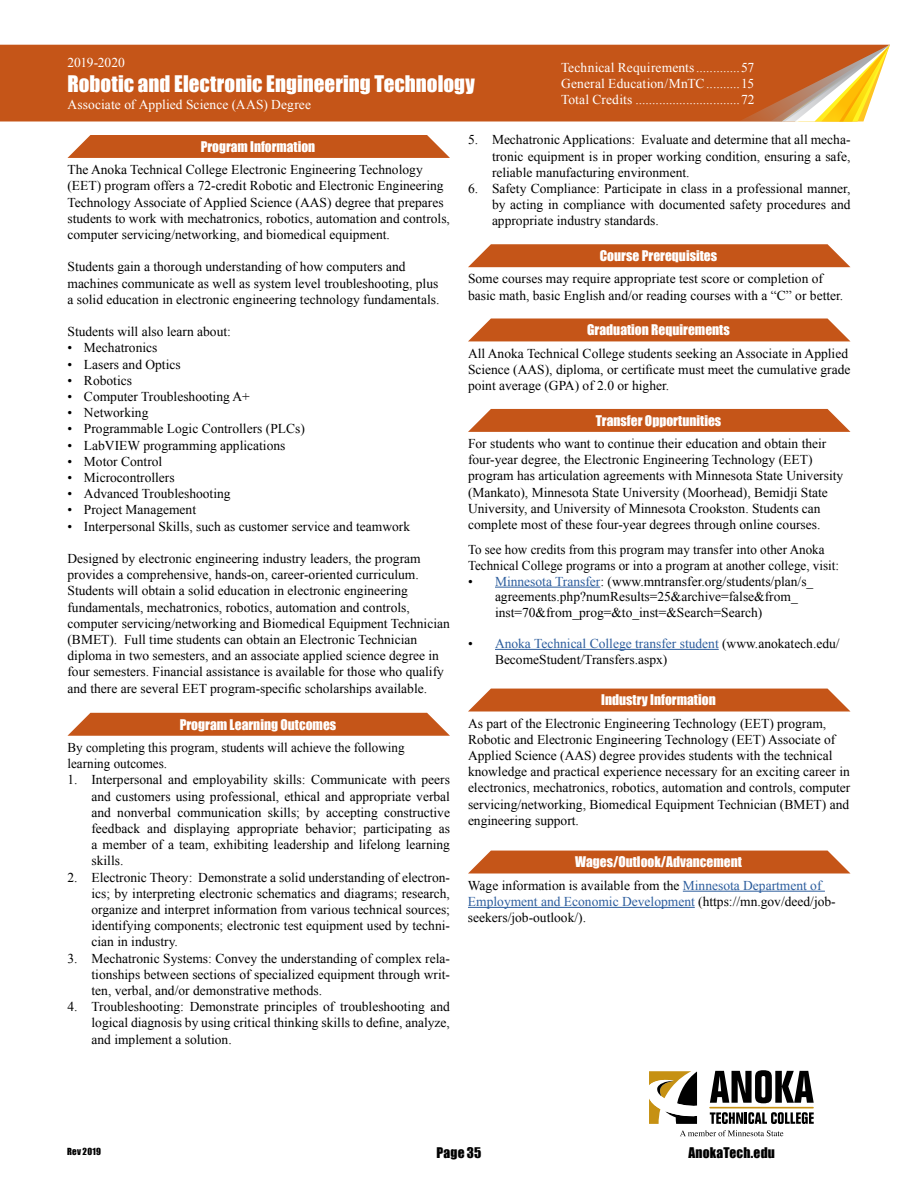
<style>
.page{position:relative;width:918px;height:1188px;background:#fff}
.page>*{position:absolute;margin:0;border:0;box-sizing:border-box;transform-origin:0 0}
.t1{font:21px "Impact";color:#fff}
.t2{font:13.5px/16.2px "Times New Roman";color:#000}
.t3{font:13.5px/16.2px "Times New Roman";letter-spacing:.01em;color:#fff;text-align:justify}
.t4{font:13.5px "Impact";color:#fff}
.t5{font:13.5px "Impact";letter-spacing:.015em;color:#000}
.t6{font:9px "Impact";letter-spacing:.03em;color:#000}
.s1{color:#2c5d9d}
</style>
<div class="page">
<div style="left:648px;top:1070px;width:51px;height:55px;border:2px solid #fff"></div>
<svg style="left:710px;top:1112px;width:104px;height:12px"></svg>
<svg style="left:710px;top:1070px;width:104px;height:33px"></svg>
<hr style="left:710px;top:1107px;width:103px;height:1px;background:#c69113">
<svg style="left:649px;top:1071px;width:48px;height:53px"></svg>
<svg style="left:680px;top:1130px;width:103px;height:6px"></svg>
<svg style="left:67px;top:135px;width:383px;height:23px;background:#c85f26"></svg>
<svg style="left:67px;top:713px;width:383px;height:23px;background:#c96128"></svg>
<hr style="left:495px;top:587px;width:105px;height:1px;background:#2c5d9d">
<hr style="left:495px;top:649px;width:224px;height:1px;background:#2c5d9d">
<hr style="left:683px;top:891px;width:142px;height:1px;background:#2c5d9d">
<hr style="left:468px;top:907px;width:227px;height:1px;background:#2c5d9d">
<svg style="left:468px;top:244px;width:382px;height:23px;background:#c96028"></svg>
<div style="left:468px;top:319px;width:382px;height:22px;background:#c55518"></div>
<svg style="left:468px;top:409px;width:382px;height:23px;background:#c85f26"></svg>
<svg style="left:468px;top:689px;width:382px;height:23px;background:#c9622a"></svg>
<svg style="left:468px;top:851px;width:382px;height:23px;background:#c9622a"></svg>
<div style="left:0;top:45px;width:739px;height:76px;background:#c55518"></div>
<svg style="left:739px;top:45px;width:151px;height:77px;background:#d5904f"></svg>
<p class="t3" style="left:68px;top:54px;width:59px">2019-2020</p>
<h1 class="t1" style="left:68px;top:68px;width:409px">Robotic and Electronic Engineering Technology</h1>
<p class="t3" style="left:68px;top:96px;width:245px">Associate of Applied Science (AAS) Degree</p>
<p class="t3" style="left:561px;top:59px;width:195px">Technical Requirements.............57<br>General Education/MnTC..........15<br>Total Credits ...............................72</p>
<p class="t4" style="left:201px;top:136px;width:116px">Program Information</p>
<p class="t2" style="left:68px;top:161px;width:384px">The Anoka Technical College Electronic Engineering Technology (EET) program offers a 72-credit Robotic and Electronic Engineering Technology Associate of Applied Science (AAS) degree that prepares students to work with mechatronics, robotics, automation and controls, computer servicing/networking, and biomedical equipment.</p>
<p class="t2" style="left:68px;top:259px;width:373px">Students gain a thorough understanding of how computers and machines communicate as well as system level troubleshooting, plus a solid education in electronic engineering technology fundamentals.</p>
<p class="t2" style="left:68px;top:323px;width:165px">Students will also learn about:</p>
<p class="t2" style="left:68px;top:340px;width:91px">• Mechatronics</p>
<p class="t2" style="left:68px;top:356px;width:115px">• Lasers and Optics</p>
<p class="t2" style="left:68px;top:372px;width:66px">• Robotics</p>
<p class="t2" style="left:68px;top:388px;width:184px">• Computer Troubleshooting A+</p>
<p class="t2" style="left:68px;top:404px;width:82px">• Networking</p>
<p class="t2" style="left:68px;top:421px;width:239px">• Programmable Logic Controllers (PLCs)</p>
<p class="t2" style="left:68px;top:437px;width:219px">• LabVIEW programming applications</p>
<p class="t2" style="left:68px;top:453px;width:96px">• Motor Control</p>
<p class="t2" style="left:68px;top:469px;width:109px">• Microcontrollers</p>
<p class="t2" style="left:68px;top:485px;width:165px">• Advanced Troubleshooting</p>
<p class="t2" style="left:68px;top:502px;width:130px">• Project Management</p>
<p class="t2" style="left:68px;top:518px;width:344px">• Interpersonal Skills, such as customer service and teamwork</p>
<p class="t2" style="left:68px;top:550px;width:384px">Designed by electronic engineering industry leaders, the program provides a comprehensive, hands-on, career-oriented curriculum.<br>Students will obtain a solid education in electronic engineering fundamentals, mechatronics, robotics, automation and controls, computer servicing/networking and Biomedical Equipment Technician (BMET). Full time students can obtain an Electronic Technician diploma in two semesters, and an associate applied science degree in four semesters. Financial assistance is available for those who qualify and there are several EET program-specific scholarships available.</p>
<p class="t4" style="left:180px;top:714px;width:158px">Program Learning Outcomes</p>
<p class="t2" style="left:68px;top:739px;width:339px">By completing this program, students will achieve the following learning outcomes.</p>
<p class="t2" style="left:92px;top:772px;width:360px;text-align:justify;text-indent:-24px">1. Interpersonal and employability skills: Communicate with peers and customers using professional, ethical and appropriate verbal and nonverbal communication skills; by accepting constructive feedback and displaying appropriate behavior; participating as a member of a team, exhibiting leadership and lifelong learning skills.</p>
<p class="t2" style="left:92px;top:869px;width:360px;text-align:justify;text-indent:-24px">2. Electronic Theory: Demonstrate a solid understanding of electron&shy;ics; by interpreting electronic schematics and diagrams; research, organize and interpret information from various technical sources; identifying components; electronic test equipment used by techni&shy;cian in industry.</p>
<p class="t2" style="left:92px;top:950px;width:360px;text-align:justify;text-indent:-24px">3. Mechatronic Systems: Convey the understanding of complex rela&shy;tionships between sections of specialized equipment through writ&shy;ten, verbal, and/or demonstrative methods.</p>
<p class="t2" style="left:92px;top:998px;width:360px;text-align:justify;text-indent:-24px">4. Troubleshooting: Demonstrate principles of troubleshooting and logical diagnosis by using critical thinking skills to define, analyze, and implement a solution.</p>
<p class="t2" style="left:492px;top:132px;width:360px;text-align:justify;text-indent:-24px">5. Mechatronic Applications: Evaluate and determine that all mecha&shy;tronic equipment is in proper working condition, ensuring a safe, reliable manufacturing environment.</p>
<p class="t2" style="left:492px;top:180px;width:360px;text-align:justify;text-indent:-24px">6. Safety Compliance: Participate in class in a professional manner, by acting in compliance with documented safety procedures and appropriate industry standards.</p>
<p class="t4" style="left:600px;top:245px;width:119px">Course Prerequisites</p>
<p class="t2" style="left:468px;top:271px;width:377px">Some courses may require appropriate test score or completion of basic math, basic English and/or reading courses with a “C” or better.</p>
<p class="t4" style="left:587px;top:320px;width:144px">Graduation Requirements</p>
<p class="t2" style="left:468px;top:345px;width:384px">All Anoka Technical College students seeking an Associate in Applied<br>Science (AAS), diploma, or certificate must meet the cumulative grade point average (GPA) of 2.0 or higher.</p>
<p class="t4" style="left:596px;top:410px;width:127px">Transfer Opportunities</p>
<p class="t2" style="left:468px;top:435px;width:377px">For students who want to continue their education and obtain their four-year degree, the Electronic Engineering Technology (EET) program has articulation agreements with Minnesota State University (Mankato), Minnesota State University (Moorhead), Bemidji State University, and University of Minnesota Crookston. Students can complete most of these four-year degrees through online courses.</p>
<p class="t2" style="left:468px;top:541px;width:373px">To see how credits from this program may transfer into other Anoka<br>Technical College programs or into a program at another college, visit:</p>
<p class="t2" style="left:495px;top:573px;width:320px;line-height:15.6px;text-indent:-27px">• <span class="s1">Minnesota Transfer</span>: (www.mntransfer.org/students/plan/s_ agreements.php?numResults=25&amp;archive=false&amp;from_ inst=70&amp;from_prog=&amp;to_inst=&amp;Search=Search)</p>
<p class="t2" style="left:495px;top:635px;width:346px;text-indent:-27px">• <span class="s1">Anoka Technical College transfer student</span> (www.anokatech.edu/<br>BecomeStudent/Transfers.aspx)</p>
<p class="t4" style="left:601px;top:690px;width:116px">Industry Information</p>
<p class="t2" style="left:468px;top:715px;width:384px">As part of the Electronic Engineering Technology (EET) program, Robotic and Electronic Engineering Technology (EET) Associate of Applied Science (AAS) degree provides students with the technical knowledge and practical experience necessary for an exciting career in electronics, mechatronics, robotics, automation and controls, computer servicing/networking, Biomedical Equipment Technician (BMET) and engineering support.</p>
<p class="t4" style="left:575px;top:852px;width:168px">Wages/Outlook/Advancement</p>
<p class="t2" style="left:468px;top:877px;width:369px">Wage information is available from the <span class="s1">Minnesota Department of<br>Employment and Economic Development</span> (https://mn.gov/deed/job&shy;seekers/job-outlook/).</p>
<p class="t6" style="left:67px;top:1144px;width:35px">Rev 2019</p>
<p class="t5" style="left:436px;top:1142px;width:47px">Page 35</p>
<p class="t5" style="left:688px;top:1142px;width:88px">AnokaTech.edu</p>
</div>
